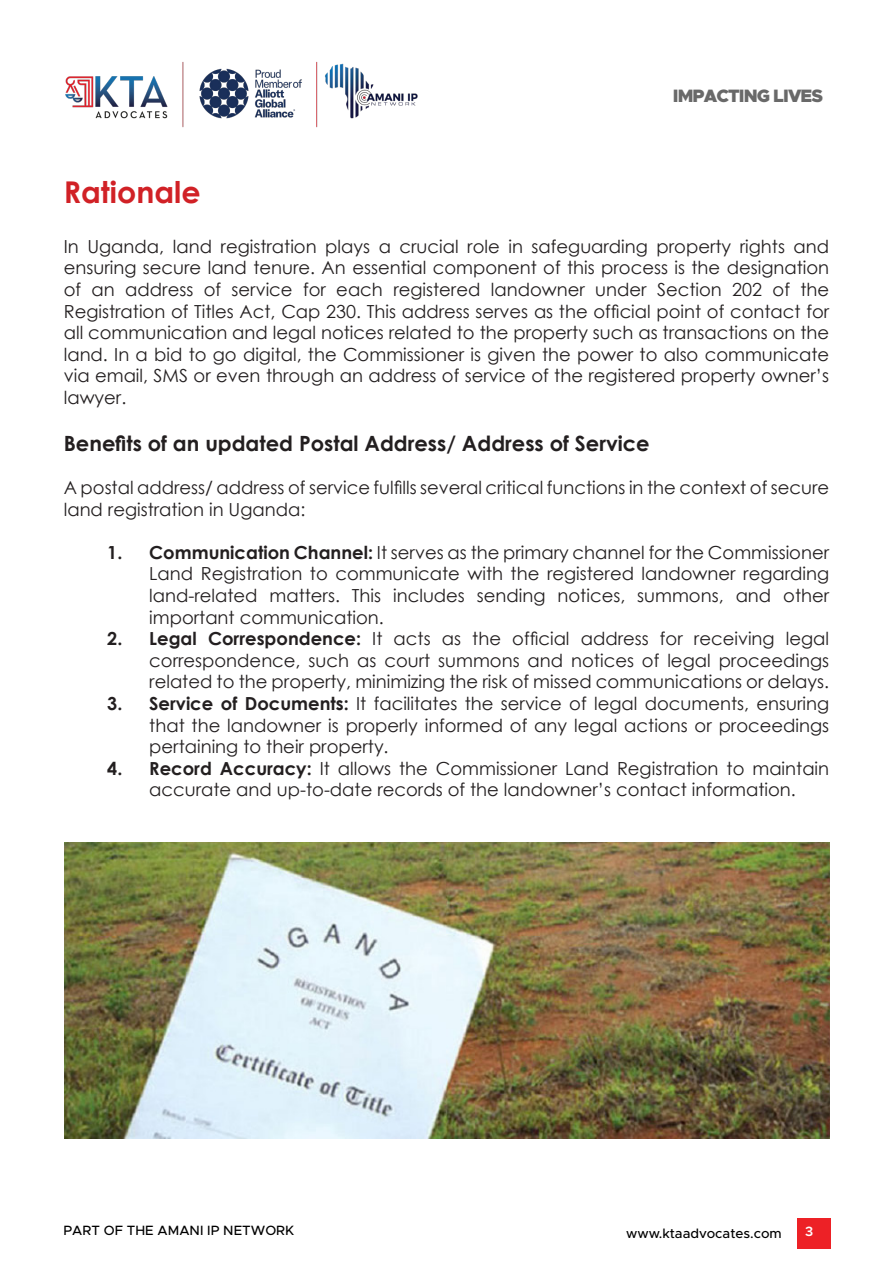
<style>
.page{position:relative;width:893px;height:1263px;background:#fff}
.page>*{position:absolute;margin:0;border:0;box-sizing:border-box;transform-origin:0 0}
.t1{font:700 30px "Century Gothic";color:#d12126}
.t2{font:700 21px "Century Gothic";color:#231f20}
.t3{font:18px/21.6px "Century Gothic";color:#231f20;text-align:justify}
.t4{font:900 18px "Metropolis";letter-spacing:-.05em;color:#696969}
.t5{font:500 13.5px "Metropolis";color:#000}
.t6{font:600 13.5px "Metropolis";color:#fff}
.s1{font-weight:700}
</style>
<div class="page">
<img style="left:65px;top:61px;width:353px;height:67px">
<div style="left:798px;top:1218px;width:33px;height:30px;background:#ed2126"></div>
<img style="left:65px;top:843px;width:765px;height:296px">
<p class="t4" style="left:673px;top:85px;width:152px">IMPACTING LIVES</p>
<p class="t1" style="left:64px;top:170px;width:138px">Rationale</p>
<p class="t3" style="left:64px;top:235px;width:767px">In Uganda, land registration plays a crucial role in safeguarding property rights and ensuring secure land tenure. An essential component of this process is the designation of an address of service for each registered landowner under Section 202 of the Registration of Titles Act, Cap 230. This address serves as the official point of contact for all communication and legal notices related to the property such as transactions on the land. In a bid to go digital, the Commissioner is given the power to also communicate via email, SMS or even through an address of service of the registered property owner’s lawyer.</p>
<p class="t2" style="left:64px;top:427px;width:587px">Benefits of an updated Postal Address/ Address of Service</p>
<p class="t3" style="left:64px;top:476px;width:767px">A postal address/ address of service fulfills several critical functions in the context of secure land registration in Uganda:</p>
<p class="t3" style="left:149px;top:541px;width:681px;text-indent:-42px"><span class="s1">1. Communication Channel:</span> It serves as the primary channel for the Commissioner Land Registration to communicate with the registered landowner regarding land-related matters. This includes sending notices, summons, and other important communication.</p>
<p class="t3" style="left:149px;top:628px;width:681px;text-indent:-42px"><span class="s1">2. Legal Correspondence:</span> It acts as the official address for receiving legal correspondence, such as court summons and notices of legal proceedings related to the property, minimizing the risk of missed communications or delays.</p>
<p class="t3" style="left:149px;top:692px;width:681px;text-indent:-42px"><span class="s1">3. Service of Documents:</span> It facilitates the service of legal documents, ensuring that the landowner is properly informed of any legal actions or proceedings pertaining to their property.</p>
<p class="t3" style="left:107px;top:757px;width:723px;text-align:center"><span class="s1">4. Record Accuracy:</span> It allows the Commissioner Land Registration to maintain accurate and up-to-date records of the landowner’s contact information.</p>
<p class="t5" style="left:64px;top:1222px;width:232px">PART OF THE AMANI IP NETWORK</p>
<p class="t5" style="left:626px;top:1225px;width:157px">www.ktaadvocates.com</p>
<p class="t6" style="left:805px;top:1223px;width:10px">3</p>
</div>
